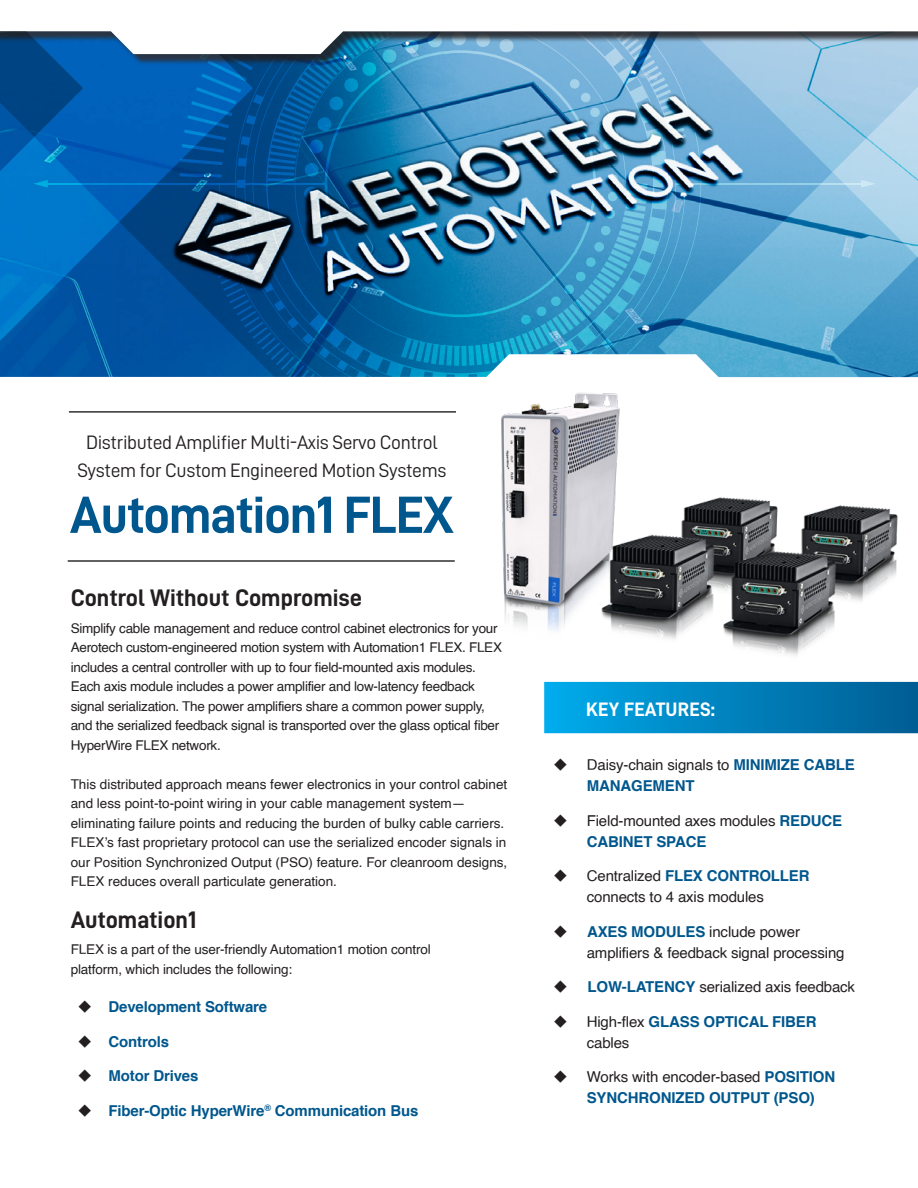
<style>
.page{position:relative;width:918px;height:1188px;background:#fff}
.page>*{position:absolute;margin:0;border:0;box-sizing:border-box;transform-origin:0 0}
.TITLE-Product_Description{font:52.5px "D DIN Bold";letter-spacing:-.02em;color:#00578d}
.Paragraph_Title{font:24px "D DIN Bold";color:#231f20}
.TITLE-Product_Description-2{font:19.5px/28.5px "D DIN";letter-spacing:-.02em;color:#231f20;text-align:center}
.Key_Features{font:19.5px "D DIN Bold";letter-spacing:.01em;color:#fff}
.t1{font:700 15px/21px "Helvetica";letter-spacing:-.01em;color:#00578d}
.t2{font:15px/21px "Helvetica";letter-spacing:-.01em;color:#231f20}
.Body_Copy{font:13.5px/19.5px "Helvetica";letter-spacing:-.01em;color:#231f20}
.s1{font-weight:400;color:#231f20}
.s2{font-weight:700;color:#00578d}
</style>
<div class="page">
<img style="left:302px;top:65px;width:325px;height:289px">
<hr style="left:45px;top:183px;width:281px;height:1px;background:#fff">
<svg style="left:302px;top:65px;width:156px;height:117px;background:#2079ad"></svg>
<svg style="left:627px;top:65px;width:291px;height:271px;background:#73b0d3"></svg>
<div style="left:0;top:0;width:918px;height:65px;background:#231f20;opacity:.85"></div>
<svg style="left:302px;top:0;width:616px;height:54px"></svg>
<svg style="left:255px;top:0;width:47px;height:354px"></svg>
<svg style="left:0;top:0;width:255px;height:354px;background:#266faf"></svg>
<svg style="left:0;top:354px;width:481px;height:59px"></svg>
<img style="left:481px;top:336px;width:437px;height:346px">
<div style="left:544px;top:682px;width:374px;height:51px;background:linear-gradient(to right,#00aaeb,#005c92)"></div>
<hr style="left:68px;top:560px;width:387px;height:2px;background:#312f30">
<hr style="left:69px;top:411px;width:387px;height:2px;background:#312f30">
<p class="TITLE-Product_Description-2" style="left:77px;top:428px;width:370px">Distributed Amplifier Multi-Axis Servo Control<br>System for Custom Engineered Motion Systems</p>
<p class="TITLE-Product_Description" style="left:70px;top:486px;width:386px">Automation1 FLEX</p>
<p class="Paragraph_Title" style="left:71px;top:585px;width:293px">Control Without Compromise</p>
<p class="Body_Copy" style="left:71px;top:619px;width:433px">Simplify cable management and reduce control cabinet electronics for your Aerotech custom-engineered motion system with Automation1 FLEX. FLEX includes a central controller with up to four field-mounted axis modules.<br>Each axis module includes a power amplifier and low-latency feedback signal serialization. The power amplifiers share a common power supply, and the serialized feedback signal is transported over the glass optical fiber HyperWire FLEX network.</p>
<p class="Body_Copy" style="left:71px;top:775px;width:438px">This distributed approach means fewer electronics in your control cabinet and less point-to-point wiring in your cable management system— eliminating failure points and reducing the burden of bulky cable carriers.<br>FLEX’s fast proprietary protocol can use the serialized encoder signals in our Position Synchronized Output (PSO) feature. For cleanroom designs, FLEX reduces overall particulate generation.</p>
<p class="Paragraph_Title" style="left:71px;top:907px;width:127px">Automation1</p>
<p class="Body_Copy" style="left:71px;top:940px;width:362px">FLEX is a part of the user-friendly Automation1 motion control platform, which includes the following:</p>
<p class="t1" style="left:108px;top:997px;width:160px">Development Software</p>
<p class="t1" style="left:108px;top:1031px;width:62px">Controls</p>
<p class="t1" style="left:108px;top:1066px;width:92px">Motor Drives</p>
<p class="t1" style="left:108px;top:1100px;width:311px">Fiber-Optic HyperWire<sup>®</sup> Communication Bus</p>
<p class="Key_Features" style="left:586px;top:698px;width:130px">KEY FEATURES:</p>
<p class="t1" style="left:587px;top:755px;width:269px"><span class="s1">Daisy-chain signals to</span> MINIMIZE CABLE<br>MANAGEMENT</p>
<p class="t2" style="left:587px;top:810px;width:257px">Field-mounted axes modules <span class="s2">REDUCE<br>CABINET SPACE</span></p>
<p class="t2" style="left:587px;top:866px;width:224px">Centralized <span class="s2">FLEX CONTROLLER </span>connects to 4 axis modules</p>
<p class="t2" style="left:587px;top:921px;width:259px"><span class="s2">AXES MODULES</span> include power amplifiers &amp; feedback signal processing</p>
<p class="t2" style="left:588px;top:977px;width:269px"><span class="s2">LOW-LATENCY</span> serialized axis feedback</p>
<p class="t1" style="left:587px;top:1011px;width:231px"><span class="s1">High-flex</span> GLASS OPTICAL FIBER <span class="s1">cables</span></p>
<p class="t1" style="left:587px;top:1067px;width:250px"><span class="s1">Works with encoder-based</span> POSITION<br>SYNCHRONIZED OUTPUT (PSO)</p>
</div>
